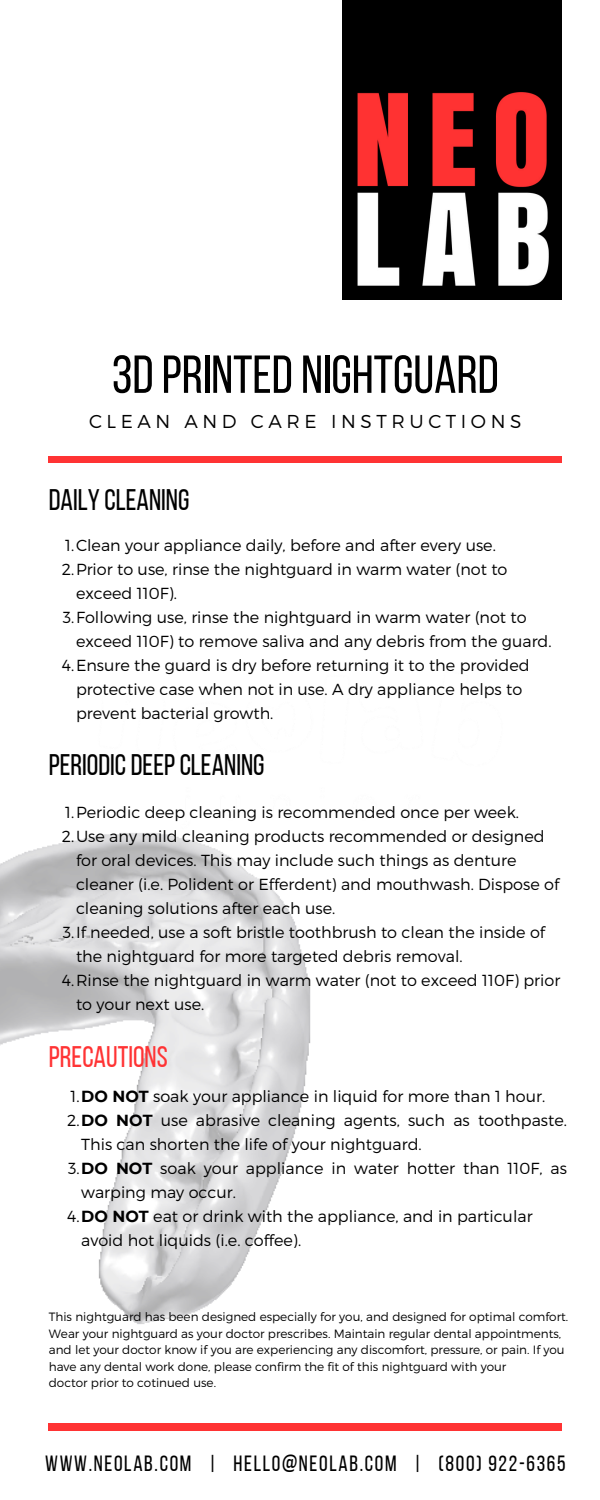
<style>
.page{position:relative;width:600px;height:1500px;background:#fff}
.page>*{position:absolute;margin:0;border:0;box-sizing:border-box;transform-origin:0 0}
.t1{font:53.4px "Bebas Neue";color:#000}
.t2{font:29.7px "Bebas Neue";color:#000}
.t3{font:29.7px "Bebas Neue";color:#ff3334}
.t4{font:22px "Bebas Neue";letter-spacing:.075em;color:#000}
.t5{font:300 18.7px "Montserrat";letter-spacing:.245em;color:#000}
.t6{font:300 16px/24px "Montserrat";color:#000}
.t7{font:300 12px/16.5px "Montserrat";color:#000}
.s1{font-weight:700}
</style>
<div class="page">
<div style="left:343px;top:0;width:219px;height:170px;background:#000"></div>
<img style="left:343px;top:92px;width:219px;height:208px">
<img style="left:0;top:837px;width:343px;height:594px">
<div style="left:49px;top:1424px;width:513px;height:6px;background:#ff3334"></div>
<div style="left:49px;top:456px;width:513px;height:7px;background:#ff3334"></div>
<p class="t1" style="left:112px;top:353px;width:389px">3DPRINTED NIGHTGUARD</p>
<p class="t5" style="left:89px;top:409px;width:434px">CLEAN AND CARE INSTRUCTIONS</p>
<p class="t2" style="left:49px;top:488px;width:142px">DAILY CLEANING</p>
<p class="t6" style="left:65px;top:532px;width:432px">1.Clean your appliance daily, before and after every use.</p>
<p class="t6" style="left:76px;top:556px;width:433px;text-indent:-14px">2.Prior to use, rinse the nightguard in warm water (not to exceed 110F).</p>
<h2 class="t6" style="left:76px;top:604px;width:477px;text-indent:-13px">3.Following use, rinse the nightguard in warm water (not to exceed 110F) to remove saliva and any debris from the guard.</h2>
<h2 class="t6" style="left:76px;top:652px;width:455px;text-indent:-14px">4.Ensure the guard is dry before returning it to the provided protective case when not in use. A dry appliance helps to prevent bacterial growth.</h2>
<p class="t2" style="left:49px;top:753px;width:217px">PERIODIC DEEP CLEANING</p>
<p class="t6" style="left:65px;top:800px;width:455px">1.Periodic deep cleaning is recommended once per week.</p>
<p class="t6" style="left:76px;top:824px;width:485px;text-indent:-14px">2.Use any mild cleaning products recommended or designed for oral devices. This may include such things as denture cleaner (i.e. Polident or Efferdent) and mouthwash. Dispose of cleaning solutions after each use.</p>
<p class="t6" style="left:76px;top:920px;width:471px;text-indent:-13px">3.If needed, use a soft bristle toothbrush to clean the inside of the nightguard for more targeted debris removal.</p>
<p class="t6" style="left:76px;top:968px;width:486px;text-indent:-14px">4.Rinse the nightguard in warm water (not to exceed 110F) prior to your next use.</p>
<p class="t3" style="left:49px;top:1044px;width:121px">PRECAUTIONS</p>
<p class="t6" style="left:71px;top:1084px;width:476px">1.<span class="s1">DO NOT</span> soak your appliance in liquid for more than 1 hour.</p>
<p class="t6" style="left:81px;top:1108px;width:487px;text-indent:-14px">2.<span class="s1">DO NOT</span> use abrasive cleaning agents, such as toothpaste.<br>This can shorten the life of your nightguard.</p>
<p class="t6" style="left:81px;top:1156px;width:487px;text-indent:-13px">3.<span class="s1">DO NOT</span> soak your appliance in water hotter than 110F, as warping may occur.</p>
<p class="t6" style="left:81px;top:1204px;width:453px;text-indent:-14px">4.<span class="s1">DO NOT</span> eat or drink with the appliance, and in particular avoid hot liquids (i.e. coffee).</p>
<h4 class="t7" style="left:49px;top:1308px;width:521px">This nightguard has been designed especially for you, and designed for optimal comfort.<br>Wear your nightguard as your doctor prescribes. Maintain regular dental appointments, and let your doctor know if you are experiencing any discomfort, pressure, or pain. If you have any dental work done, please confirm the fit of this nightguard with your</h4>
<h2 class="t7" style="left:49px;top:1374px;width:169px">doctor prior to cotinued use.</h2>
<h1 class="t4" style="left:45px;top:1454px;width:522px">WWW.NEOLAB.COM | HELLO@NEOLAB.COM | (800) 922-6365</h1>
</div>
